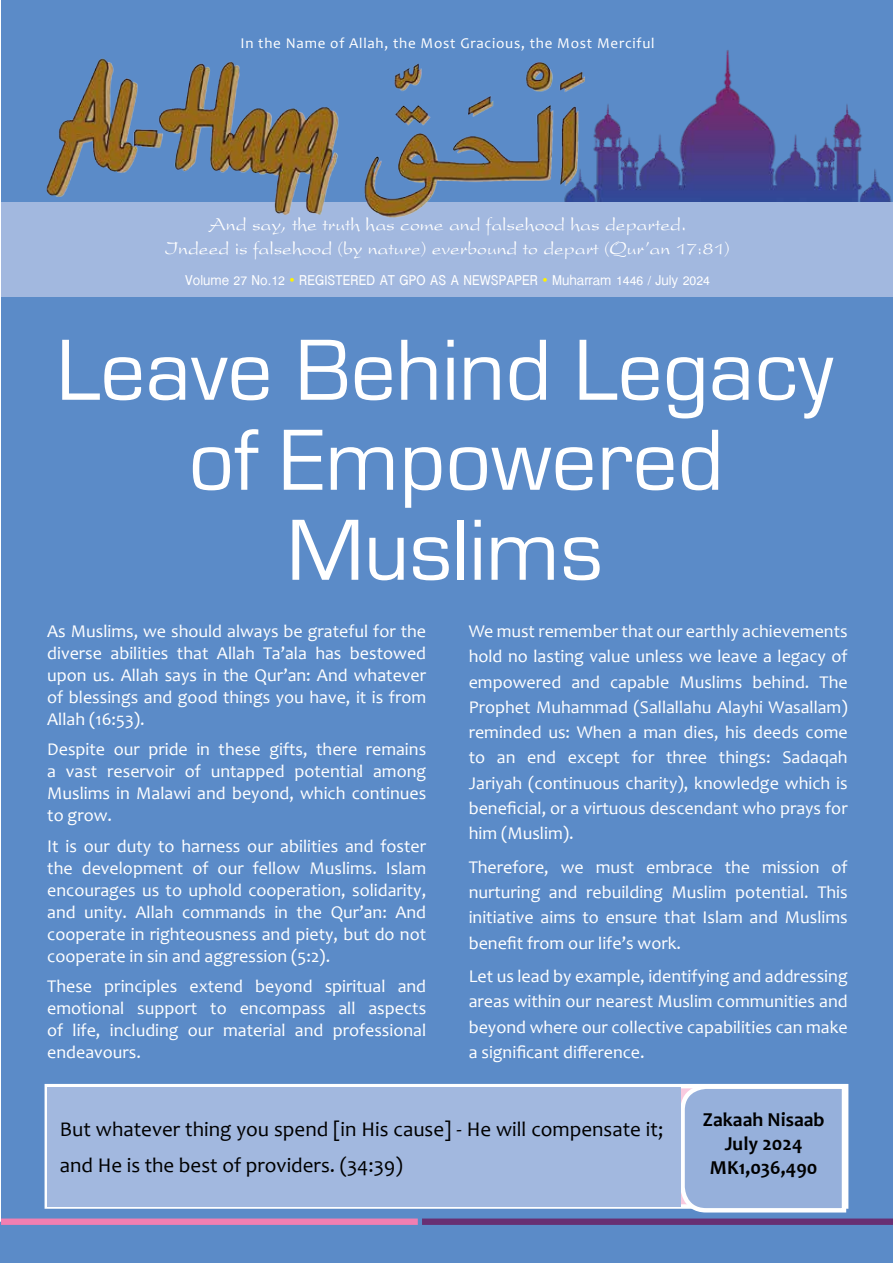
<style>
.page{position:relative;width:893px;height:1263px;background:#fff}
.page>*{position:absolute;margin:0;border:0;box-sizing:border-box;transform-origin:0 0}
.t1{font:90px/90px "Eurostile";color:#fff;text-align:center}
.t2{font:21px/36px "Candara";color:#000}
.t3{font:700 19.8px/23.9px "Candara";color:#000;text-align:center}
.t4{font:19.5px/23.4px "President";color:#fff;text-align:center}
.t5{font:18px/21.9px "Candara";color:#fff;text-align:justify}
.t6{font:15px "Inai Mathi";color:#fff}
.t7{font:15px "Candara";letter-spacing:.05em;color:#fff}
.s1{color:#fff200}
</style>
<div class="page">
<div style="left:1px;top:280px;width:892px;height:983px;background:#5b8bc8"></div>
<div style="left:1px;top:0;width:892px;height:306px;background:#5b8bc8"></div>
<img style="left:588px;top:50px;width:304px;height:152px">
<div style="left:1px;top:202px;width:892px;height:61px;background:#a2b8df"></div>
<img style="left:46px;top:58px;width:542px;height:160px">
<div style="left:1px;top:261px;width:892px;height:35px;background:#a2b8df"></div>
<div style="left:1px;top:1218px;width:417px;height:7px;background:#f17fb2"></div>
<div style="left:422px;top:1218px;width:471px;height:7px;background:#682f73"></div>
<svg style="left:45px;top:1084px;width:633px;height:125px;background:#e9eff7"></svg>
<svg style="left:678px;top:1083px;width:170px;height:130px;background:#a3b9df"></svg>
<div style="left:47px;top:1087px;width:633px;height:119px;background:#a2b8df"></div>
<p class="t7" style="left:240px;top:34px;width:416px">In the Name of Allah, the Most Gracious, the Most Merciful</p>
<p class="t4" style="left:165px;top:213px;width:566px">And say, the truth has come and falsehood has departed.<br>Indeed is falsehood (by nature) everbound to depart (Qur’an 17:81)</p>
<p class="t6" style="left:185px;top:272px;width:526px">Volume 27 No.12 <span class="s1">•</span> REGISTERED AT GPO AS A NEWSPAPER <span class="s1">•</span> Muharram 1446 / July 2024</p>
<h1 class="t1" style="left:56px;top:327px;width:778px">Leave Behind Legacy of Empowered<br>Muslims</h1>
<p class="t5" style="left:47px;top:620px;width:380px">As Muslims, we should always be grateful for the diverse abilities that Allah Ta’ala has bestowed upon us. Allah says in the Qur’an: And whatever of blessings and good things you have, it is from Allah (16:53).</p>
<p class="t5" style="left:47px;top:738px;width:381px">Despite our pride in these gifts, there remains a vast reservoir of untapped potential among Muslims in Malawi and beyond, which continues to grow.</p>
<p class="t5" style="left:47px;top:835px;width:380px">It is our duty to harness our abilities and foster the development of our fellow Muslims. Islam encourages us to uphold cooperation, solidarity, and unity. Allah commands in the Qur’an: And cooperate in righteousness and piety, but do not cooperate in sin and aggression (5:2).</p>
<p class="t5" style="left:47px;top:975px;width:380px">These principles extend beyond spiritual and emotional support to encompass all aspects of life, including our material and professional endeavours.</p>
<p class="t5" style="left:469px;top:618px;width:380px;line-height:25.2px">We must remember that our earthly achievements hold no lasting value unless we leave a legacy of empowered and capable Muslims behind. The Prophet Muhammad (Sallallahu Alayhi Wasallam) reminded us: When a man dies, his deeds come to an end except for three things: Sadaqah Jariyah (continuous charity), knowledge which is beneficial, or a virtuous descendant who prays for him (Muslim).</p>
<p class="t5" style="left:469px;top:854px;width:380px;line-height:25.2px">Therefore, we must embrace the mission of nurturing and rebuilding Muslim potential. This initiative aims to ensure that Islam and Muslims benefit from our life’s work.</p>
<p class="t5" style="left:469px;top:964px;width:380px;line-height:25.2px">Let us lead by example, identifying and addressing areas within our nearest Muslim communities and beyond where our collective capabilities can make a significant difference.</p>
<p class="t2" style="left:60px;top:1111px;width:605px">But whatever thing you spend [in His cause] - He will compensate it; and He is the best of providers. (34:39)</p>
<p class="t3" style="left:703px;top:1107px;width:123px">Zakaah Nisaab<br>July 2024<br>MK1,036,490</p>
</div>
